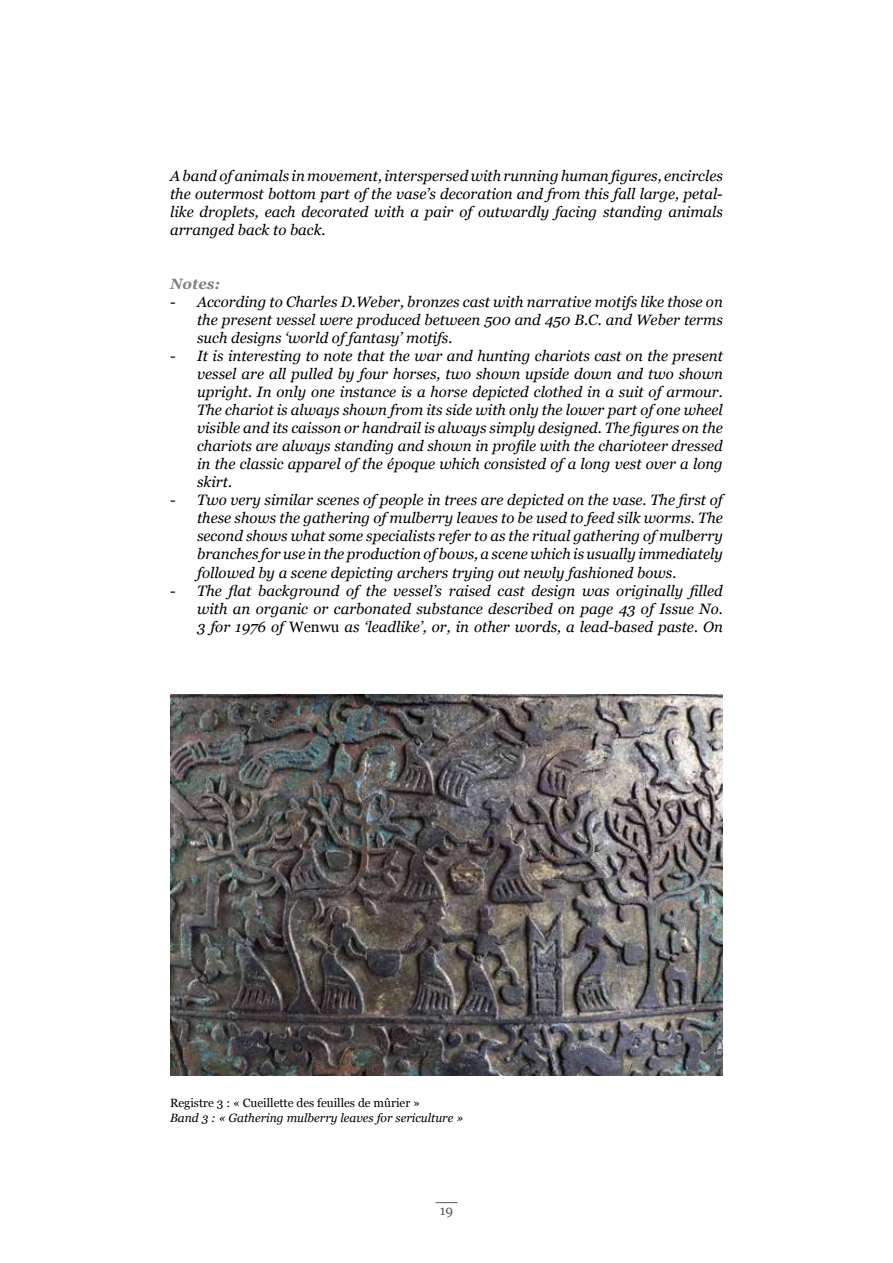
<style>
.page{position:relative;width:893px;height:1263px;background:#fff}
.page>*{position:absolute;margin:0;border:0;box-sizing:border-box;transform-origin:0 0}
.t1{font:italic 15px/18px "Georgia";color:#000;text-align:justify}
.t2{font:italic 700 15px "Georgia";color:#808285}
.t3{font:13.5px "Georgia";color:#58595b}
.t4{font:italic 12px "Georgia";color:#000}
.t5{font:12px "Georgia";color:#000}
.s1{font-style:normal}
</style>
<div class="page">
<svg style="left:436px;top:1202px;width:21px;height:1px"></svg>
<img style="left:170px;top:694px;width:553px;height:381px">
<p class="t1" style="left:170px;top:167px;width:554px">A band of animals in movement, interspersed with running human figures, encircles the outermost bottom part of the vase’s decoration and from this fall large, petal&shy;like droplets, each decorated with a pair of outwardly facing standing animals arranged back to back.</p>
<p class="t2" style="left:170px;top:275px;width:51px">Notes:</p>
<p class="t1" style="left:197px;top:293px;width:527px;text-indent:-27px"><span class="s1">-</span> According to Charles D.Weber, bronzes cast with narrative motifs like those on the present vessel were produced between 500 and 450 B.C. and Weber terms such designs ‘world of fantasy’ motifs.</p>
<p class="t1" style="left:197px;top:347px;width:527px;text-indent:-27px"><span class="s1">-</span> It is interesting to note that the war and hunting chariots cast on the present vessel are all pulled by four horses, two shown upside down and two shown upright. In only one instance is a horse depicted clothed in a suit of armour.<br>The chariot is always shown from its side with only the lower part of one wheel visible and its caisson or handrail is always simply designed. The figures on the chariots are always standing and shown in profile with the charioteer dressed in the classic apparel of the époque which consisted of a long vest over a long skirt.</p>
<p class="t1" style="left:197px;top:491px;width:527px;text-indent:-27px"><span class="s1">-</span> Two very similar scenes of people in trees are depicted on the vase. The first of these shows the gathering of mulberry leaves to be used to feed silk worms. The second shows what some specialists refer to as the ritual gathering of mulberry branches for use in the production of bows, a scene which is usually immediately followed by a scene depicting archers trying out newly fashioned bows.</p>
<p class="t1" style="left:197px;top:581px;width:527px;text-indent:-27px"><span class="s1">-</span> The flat background of the vessel’s raised cast design was originally filled with an organic or carbonated substance described on page 43 of Issue No.<br>3 for 1976 of <span class="s1">Wenwu</span> as ‘leadlike’, or, in other words, a lead-based paste. On</p>
<p class="t5" style="left:170px;top:1096px;width:252px">Registre 3 : « Cueillette des feuilles de mûrier »</p>
<p class="t4" style="left:170px;top:1110px;width:295px">Band 3 : « Gathering mulberry leaves for sericulture »</p>
<p class="t3" style="left:440px;top:1202px;width:15px">19</p>
</div>
